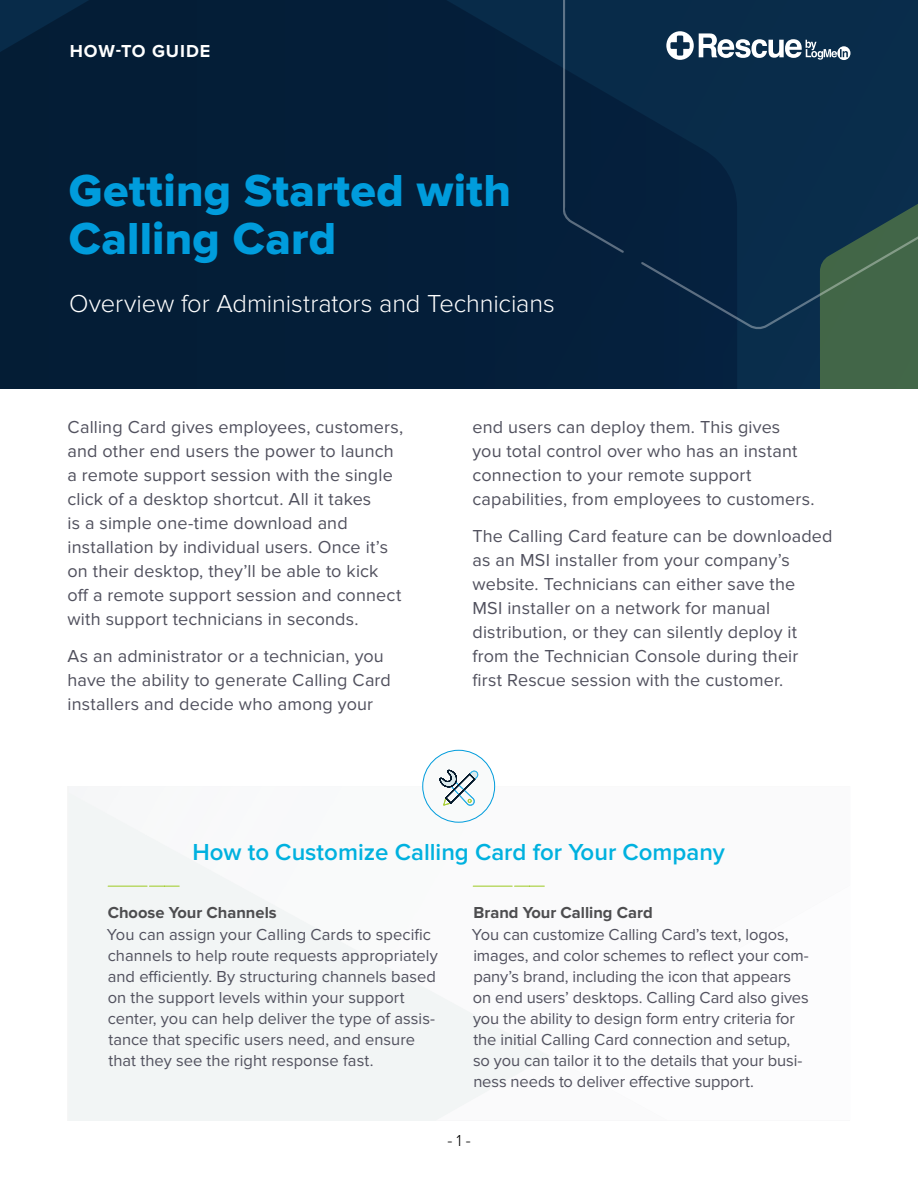
<style>
.page{position:relative;width:918px;height:1188px;background:#fff}
.page>*{position:absolute;margin:0;border:0;box-sizing:border-box;transform-origin:0 0}
.t1{font:46.5px/48px "Proxima Nova Extrabld";letter-spacing:.005em;color:#009cdc}
.t2{font:300 25.5px "Proxima Nova";letter-spacing:-.005em;color:#fff}
.t3{font:600 24px "Proxima Nova";color:#00b1df}
.t4{font:18px/24px "Proxima Nova";letter-spacing:.01em;color:#51515e}
.t5{font:700 18px "Proxima Nova";letter-spacing:.05em;color:#fff}
.t6{font:16.5px/21px "Proxima Nova";letter-spacing:-.005em;color:#51515e}
.t7{font:700 16.5px "Proxima Nova";color:#4d4d4f}
.t8{font:300 16.5px "Proxima Nova";color:#000}
</style>
<div class="page">
<div style="left:68px;top:786px;width:455px;height:334px;background:#f2f5f5"></div>
<img style="left:377px;top:786px;width:172px;height:270px">
<img style="left:299px;top:786px;width:81px;height:177px">
<img style="left:145px;top:786px;width:157px;height:135px">
<div style="left:69px;top:786px;width:79px;height:50px;background:#f6f7f8"></div>
<div style="left:436px;top:1068px;width:87px;height:52px;background:#f2f5f5"></div>
<div style="left:820px;top:329px;width:98px;height:60px;background:#426648"></div>
<div style="left:0;top:0;width:737px;height:389px;background:#041e38"></div>
<svg style="left:563px;top:0;width:355px;height:329px;background:#0d2d46"></svg>
<svg style="left:666px;top:31px;width:185px;height:29px"></svg>
<div style="left:423px;top:750px;width:72px;height:72px;background:#f9fafa;border-radius:50%"></div>
<div style="left:423px;top:750px;width:72px;height:72px;border:1px solid #009cdc;border-radius:50%"></div>
<svg style="left:439px;top:769px;width:40px;height:37px"></svg>
<svg style="left:473px;top:886px;width:71px;height:1px"></svg>
<svg style="left:108px;top:886px;width:71px;height:1px"></svg>
<p class="t5" style="left:70px;top:41px;width:142px">HOW-TO GUIDE</p>
<h1 class="t1" style="left:69px;top:168px;width:444px">Getting Started with<br>Calling Card</h1>
<h2 class="t2" style="left:69px;top:289px;width:487px">Overview for Administrators and Technicians</h2>
<p class="t4" style="left:68px;top:415px;width:337px">Calling Card gives employees, customers, and other end users the power to launch a remote support session with the single click of a desktop shortcut. All it takes<br>is a simple one-time download and installation by individual users. Once it’s on their desktop, they’ll be able to kick off a remote support session and connect with support technicians in seconds.</p>
<p class="t4" style="left:68px;top:645px;width:325px">As an administrator or a technician, you have the ability to generate Calling Card installers and decide who among your</p>
<p class="t4" style="left:472px;top:415px;width:344px">end users can deploy them. This gives<br>you total control over who has an instant connection to your remote support capabilities, from employees to customers.</p>
<p class="t4" style="left:472px;top:525px;width:362px">The Calling Card feature can be downloaded as an MSI installer from your company’s website. Technicians can either save the<br>MSI installer on a network for manual distribution, or they can silently deploy it from the Technician Console during their<br>first Rescue session with the customer.</p>
<h3 class="t3" style="left:192px;top:838px;width:534px">How to Customize Calling Card for Your Company</h3>
<p class="t7" style="left:108px;top:903px;width:170px">Choose Your Channels</p>
<p class="t6" style="left:107px;top:924px;width:333px">You can assign your Calling Cards to specific channels to help route requests appropriately and efficiently. By structuring channels based on the support levels within your support center, you can help deliver the type of assis&shy;tance that specific users need, and ensure that they see the right response fast.</p>
<p class="t7" style="left:473px;top:903px;width:181px">Brand Your Calling Card</p>
<p class="t6" style="left:472px;top:924px;width:338px">You can customize Calling Card’s text, logos, images, and color schemes to reflect your com&shy;pany’s brand, including the icon that appears on end users’ desktops. Calling Card also gives you the ability to design form entry criteria for the initial Calling Card connection and setup, so you can tailor it to the details that your busi&shy;ness needs to deliver effective support.</p>
<p class="t8" style="left:447px;top:1131px;width:25px">- 1 -</p>
</div>
